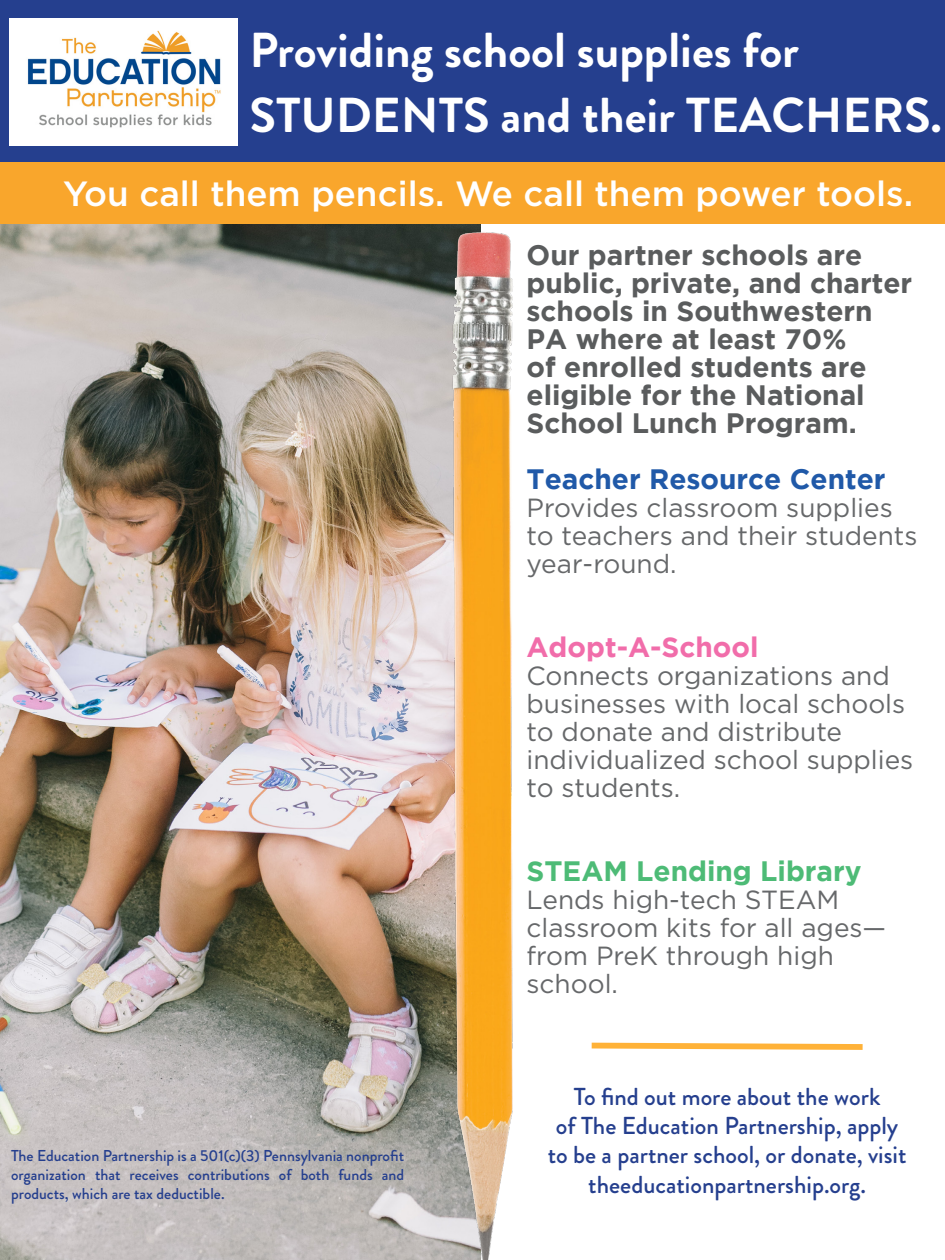
<style>
.page{position:relative;width:945px;height:1260px;background:#fff}
.page>*{position:absolute;margin:0;border:0;box-sizing:border-box;transform-origin:0 0}
.t1{font:700 49px "Brandon Grotesque";color:#fff}
.t2{font:500 35px "Gotham";color:#fff}
.t3{font:700 28px/28px "Gotham";color:#5a5c5d}
.t4{font:700 28px "Gotham";color:#2059a8}
.t5{font:700 28px "Gotham";color:#4dbb76}
.t6{font:700 28px "Gotham";color:#f16daa}
.t7{font:26.25px/28px "Gotham";color:#66686a}
.t8{font:500 24.5px/29.4px "Brandon Grotesque";color:#253f8e;text-align:center}
.t9{font:500 15.75px/18.9px "Brandon Grotesque";color:#253f8e;text-align:justify}
</style>
<div class="page">
<img style="left:0;top:224px;width:481px;height:1036px">
<div style="left:0;top:0;width:945px;height:224px;background:#253f8e"></div>
<div style="left:0;top:162px;width:945px;height:62px;background:#f9a62c"></div>
<img style="left:446px;top:226px;width:67px;height:1034px">
<svg style="left:592px;top:1043px;width:271px;height:7px;background:#ffbf5a"></svg>
<img style="left:9px;top:19px;width:229px;height:126px">
<p class="t1" style="left:249px;top:16px;width:551px">Providing school supplies for</p>
<p class="t1" style="left:249px;top:81px;width:694px">STUDENTS and their TEACHERS.</p>
<p class="t2" style="left:63px;top:171px;width:852px">You call them pencils. We call them power tools.</p>
<p class="t3" style="left:527px;top:241px;width:387px">Our partner schools are public, private, and charter schools in Southwestern<br>PA where at least 70%<br>of enrolled students are eligible for the National<br>School Lunch Program.</p>
<p class="t4" style="left:527px;top:463px;width:361px">Teacher Resource Center</p>
<p class="t7" style="left:527px;top:494px;width:393px">Provides classroom supplies to teachers and their students year-round.</p>
<p class="t6" style="left:527px;top:631px;width:234px">Adopt-A-School</p>
<p class="t7" style="left:527px;top:662px;width:388px">Connects organizations and businesses with local schools to donate and distribute individualized school supplies to students.</p>
<p class="t9" style="left:11px;top:1146px;width:395px">The Education Partnership is a 501(c)(3) Pennsylvania nonprofit organization that receives contributions of both funds and products, which are tax deductible.</p>
<p class="t5" style="left:527px;top:855px;width:337px">STEAM Lending Library</p>
<p class="t7" style="left:527px;top:886px;width:361px">Lends high-tech STEAM classroom kits for all ages— from PreK through high school.</p>
<p class="t8" style="left:574px;top:1082px;width:308px">To find out more about the work</p>
<p class="t8" style="left:548px;top:1111px;width:360px">of The Education Partnership, apply to be a partner school, or donate, visit theeducationpartnership.org.</p>
</div>
